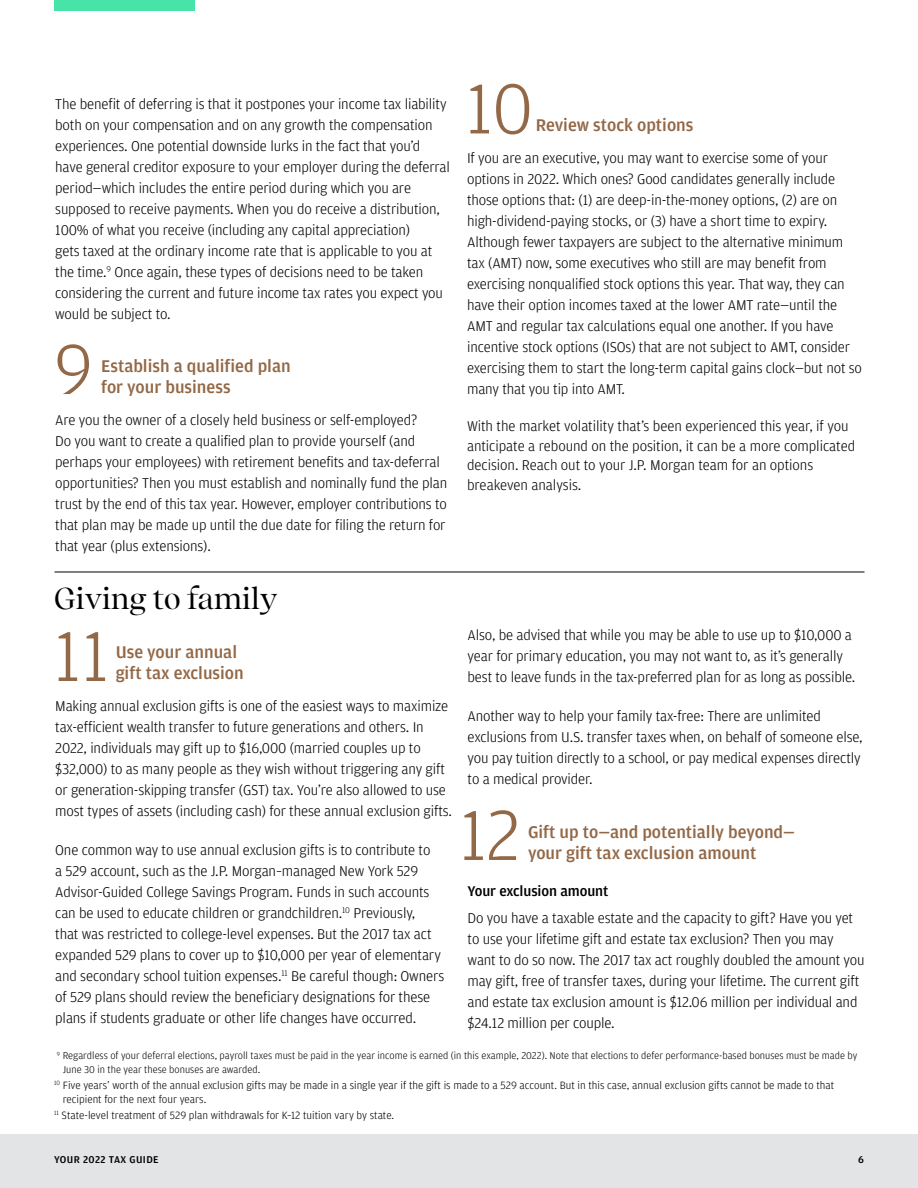
<style>
.page{position:relative;width:918px;height:1188px;background:#fff}
.page>*{position:absolute;margin:0;border:0;box-sizing:border-box;transform-origin:0 0}
.t1{font:300 75px "Amplitude";color:#936846}
.t2{font:30px "Recife Display";color:#000}
.t3{font:500 18px/21px "Amplitude";color:#936846}
.t4{font:300 15px/21px "Amplitude";letter-spacing:-.01em;color:#000}
.t5{font:500 15px "Amplitude";letter-spacing:-.005em;color:#000}
.t6{font:300 11.25px/13.5px "Amplitude";color:#000}
.t7{font:300 10.5px/13.5px "Amplitude";color:#000}
.t8{font:500 10.5px "Amplitude";letter-spacing:.04em;color:#000}
</style>
<div class="page">
<div style="left:54px;top:0;width:140px;height:11px;background:#48e3a8"></div>
<div style="left:0;top:1134px;width:918px;height:54px;background:#e2e4e5"></div>
<hr style="left:55px;top:572px;width:810px;height:1px;background:#000">
<p class="t4" style="left:55px;top:93px;width:396px">The benefit of deferring is that it postpones your income tax liability both on your compensation and on any growth the compensation experiences. One potential downside lurks in the fact that you’d have general creditor exposure to your employer during the deferral period—which includes the entire period during which you are supposed to receive payments. When you do receive a distribution, 100% of what you receive (including any capital appreciation)<br>gets taxed at the ordinary income rate that is applicable to you at the time.<sup>9</sup> Once again, these types of decisions need to be taken considering the current and future income tax rates you expect you would be subject to.</p>
<p class="t3" style="left:101px;top:355px;width:191px">Establish a qualified plan for your business</p>
<p class="t4" style="left:55px;top:409px;width:394px">Are you the owner of a closely held business or self-employed?<br>Do you want to create a qualified plan to provide yourself (and perhaps your employees) with retirement benefits and tax-deferral opportunities? Then you must establish and nominally fund the plan trust by the end of this tax year. However, employer contributions to that plan may be made up until the due date for filing the return for that year (plus extensions).</p>
<h1 class="t1" style="left:54px;top:322px;width:41px">9</h1>
<h1 class="t1" style="left:466px;top:61px;width:69px">10</h1>
<p class="t3" style="left:536px;top:114px;width:159px">Review stock options</p>
<p class="t4" style="left:467px;top:147px;width:396px">If you are an executive, you may want to exercise some of your options in 2022. Which ones? Good candidates generally include those options that: (1) are deep-in-the-money options, (2) are on high-dividend-paying stocks, or (3) have a short time to expiry.<br>Although fewer taxpayers are subject to the alternative minimum tax (AMT) now, some executives who still are may benefit from exercising nonqualified stock options this year. That way, they can have their option incomes taxed at the lower AMT rate—until the AMT and regular tax calculations equal one another. If you have incentive stock options (ISOs) that are not subject to AMT, consider exercising them to start the long-term capital gains clock—but not so many that you tip into AMT.</p>
<p class="t4" style="left:467px;top:416px;width:390px;line-height:19.5px">With the market volatility that’s been experienced this year, if you anticipate a rebound on the position, it can be a more complicated decision. Reach out to your J.P. Morgan team for an options breakeven analysis.</p>
<h2 class="t2" style="left:54px;top:577px;width:225px">Giving to family</h2>
<p class="t3" style="left:116px;top:641px;width:130px">Use your annual gift tax exclusion</p>
<p class="t4" style="left:55px;top:695px;width:398px">Making annual exclusion gifts is one of the easiest ways to maximize tax-efficient wealth transfer to future generations and others. In 2022, individuals may gift up to $16,000 (married couples up to $32,000) to as many people as they wish without triggering any gift or generation-skipping transfer (GST) tax. You’re also allowed to use most types of assets (including cash) for these annual exclusion gifts.</p>
<p class="t4" style="left:55px;top:839px;width:391px">One common way to use annual exclusion gifts is to contribute to<br>a 529 account, such as the J.P. Morgan–managed New York 529<br>Advisor-Guided College Savings Program. Funds in such accounts can be used to educate children or grandchildren.<sup>10</sup> Previously,<br>that was restricted to college-level expenses. But the 2017 tax act expanded 529 plans to cover up to $10,000 per year of elementary and secondary school tuition expenses.<sup>11</sup> Be careful though: Owners of 529 plans should review the beneficiary designations for these plans if students graduate or other life changes have occurred.</p>
<h1 class="t1" style="left:54px;top:609px;width:57px">11</h1>
<p class="t4" style="left:468px;top:624px;width:389px">Also, be advised that while you may be able to use up to $10,000 a year for primary education, you may not want to, as it’s generally best to leave funds in the tax-preferred plan for as long as possible.</p>
<p class="t4" style="left:468px;top:705px;width:397px">Another way to help your family tax-free: There are unlimited exclusions from U.S. transfer taxes when, on behalf of someone else, you pay tuition directly to a school, or pay medical expenses directly to a medical provider.</p>
<p class="t3" style="left:528px;top:821px;width:268px">Gift up to—and potentially beyond— your gift tax exclusion amount</p>
<p class="t5" style="left:468px;top:882px;width:142px">Your exclusion amount</p>
<p class="t4" style="left:468px;top:907px;width:398px">Do you have a taxable estate and the capacity to gift? Have you yet to use your lifetime gift and estate tax exclusion? Then you may want to do so now. The 2017 tax act roughly doubled the amount you may gift, free of transfer taxes, during your lifetime. The current gift and estate tax exclusion amount is $12.06 million per individual and $24.12 million per couple.</p>
<h1 class="t1" style="left:460px;top:788px;width:63px">12</h1>
<p class="t7" style="left:63px;top:1049px;width:796px;text-indent:-6px"><sup>9</sup> Regardless of your deferral elections, payroll taxes must be paid in the year income is earned (in this example, 2022). Note that elections to defer performance-based bonuses must be made by<br>June 30 in the year these bonuses are awarded.</p>
<p class="t6" style="left:63px;top:1078px;width:773px;text-indent:-9px"><sup>10</sup> Five years’ worth of the annual exclusion gifts may be made in a single year if the gift is made to a 529 account. But in this case, annual exclusion gifts cannot be made to that recipient for the next four years.</p>
<p class="t6" style="left:54px;top:1108px;width:342px"><sup>11</sup> State-level treatment of 529 plan withdrawals for K–12 tuition vary by state.</p>
<p class="t8" style="left:54px;top:1153px;width:106px">YOUR 2022 TAX GUIDE</p>
<p class="t8" style="left:858px;top:1153px;width:7px">6</p>
</div>
